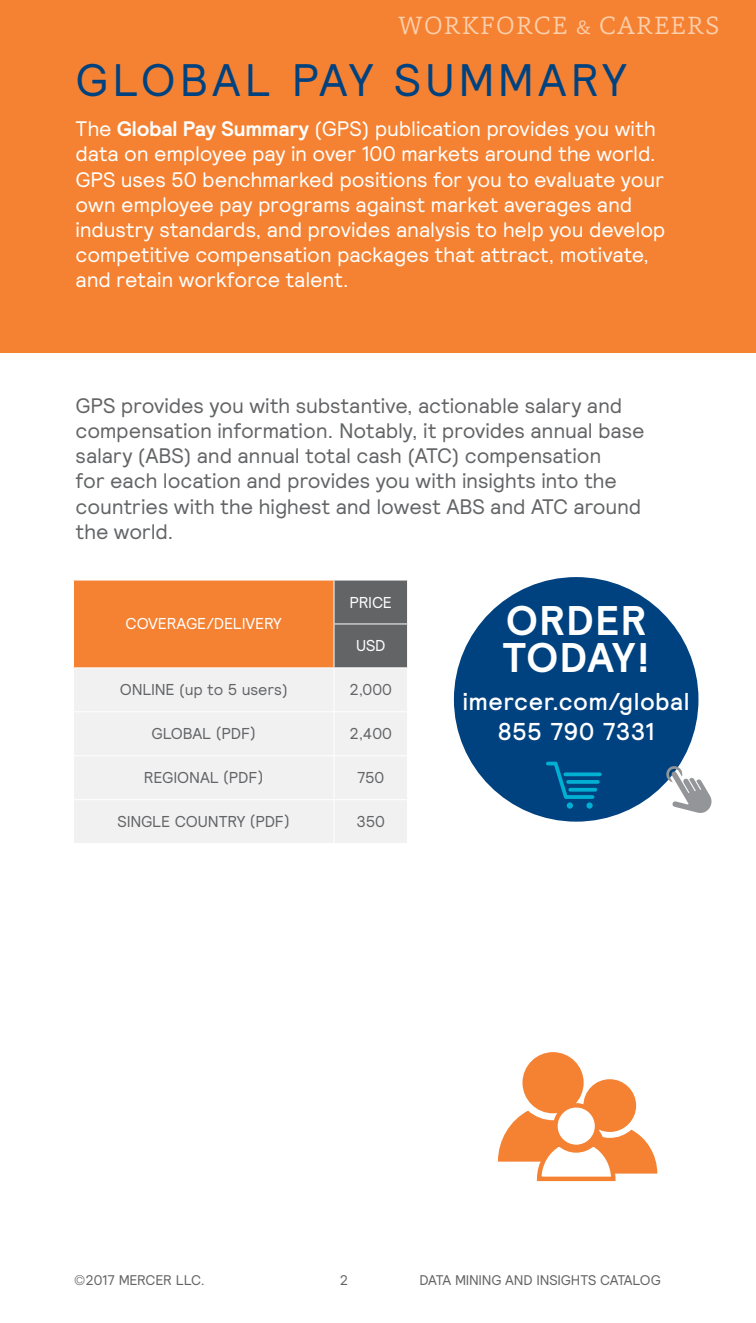
<style>
.page{position:relative;width:756px;height:1323px;background:#fff}
.page>*{position:absolute;margin:0;border:0;box-sizing:border-box;transform-origin:0 0}
.t1{font:45.5px "Relative";letter-spacing:.085em;color:#004280}
.t2{font:700 41.3px/37.1px "Relative";letter-spacing:.03em;color:#fff}
.t3{font:300 25.55px "Capita";letter-spacing:.055em;color:#fdcfac}
.t4{font:500 24.32px/29.8px "Relative";letter-spacing:.02em;color:#fff;text-align:center}
.t5{font:21px/25.2px "Relative";letter-spacing:-.01em;color:#fff}
.t6{font:21px/25.2px "Relative";letter-spacing:-.01em;color:#636466}
.t7{font:15.75px "Relative";letter-spacing:-.01em;color:#636466}
.t8{font:15.75px "Relative";letter-spacing:-.01em;color:#fff}
.t9{font:14px "Relative";letter-spacing:-.02em;color:#636466}
.s1{font-size:19.6px}
.s2{font-weight:700}
</style>
<div class="page">
<div style="left:522px;top:1052px;width:62px;height:61px;background:#f58232;border-radius:50%"></div>
<div style="left:583px;top:1079px;width:53px;height:53px;background:#f58232;border-radius:50%"></div>
<svg style="left:553px;top:1103px;width:46px;height:46px"></svg>
<svg style="left:498px;top:1111px;width:159px;height:71px"></svg>
<div style="left:0;top:0;width:756px;height:353px;background:#f58232"></div>
<div style="left:74px;top:580px;width:260px;height:88px;background:#f58232"></div>
<div style="left:335px;top:581px;width:72px;height:86px;background:#636466"></div>
<div style="left:74px;top:669px;width:333px;height:174px;background:#f1f1f2"></div>
<hr style="left:73px;top:580px;width:261px;height:1px;background:#fff">
<hr style="left:334px;top:624px;width:74px;height:1px;background:#fff">
<hr style="left:73px;top:667px;width:261px;height:1px;background:#fff">
<hr style="left:334px;top:668px;width:1px;height:43px;background:#fff">
<hr style="left:73px;top:711px;width:261px;height:1px;background:#fff">
<hr style="left:334px;top:711px;width:74px;height:1px;background:#fff">
<hr style="left:334px;top:712px;width:1px;height:43px;background:#fff">
<hr style="left:73px;top:755px;width:261px;height:1px;background:#fff">
<hr style="left:334px;top:755px;width:74px;height:1px;background:#fff">
<hr style="left:334px;top:756px;width:1px;height:43px;background:#fff">
<hr style="left:73px;top:799px;width:261px;height:1px;background:#fff">
<hr style="left:334px;top:799px;width:74px;height:1px;background:#fff">
<hr style="left:334px;top:800px;width:1px;height:43px;background:#fff">
<div style="left:454px;top:577px;width:244px;height:245px;background:#004280;border-radius:50%"></div>
<svg style="left:665px;top:765px;width:47px;height:48px"></svg>
<svg style="left:571px;top:772px;width:29px;height:4px"></svg>
<svg style="left:571px;top:780px;width:27px;height:4px"></svg>
<svg style="left:571px;top:788px;width:24px;height:4px"></svg>
<hr style="left:567px;top:795px;width:26px;height:4px;background:#00b0d3">
<svg style="left:548px;top:761px;width:23px;height:38px"></svg>
<svg style="left:586px;top:802px;width:7px;height:7px"></svg>
<div style="left:567px;top:802px;width:6px;height:7px;background:#00b0d3;border-radius:50%"></div>
<p class="t3" style="left:398px;top:9px;width:323px">WORKFORCE <span class="s1">&amp;</span> CAREERS</p>
<h1 class="t1" style="left:76px;top:51px;width:553px">GLOBAL PAY SUMMARY</h1>
<p class="t5" style="left:76px;top:116px;width:591px">The <span class="s2">Global Pay Summary</span> (GPS) publication provides you with data on employee pay in over 100 markets around the world.<br>GPS uses 50 benchmarked positions for you to evaluate your own employee pay programs against market averages and industry standards, and provides analysis to help you develop competitive compensation packages that attract, motivate, and retain workforce talent.</p>
<p class="t6" style="left:76px;top:392px;width:571px">GPS provides you with substantive, actionable salary and compensation information. Notably, it provides annual base salary (ABS) and annual total cash (ATC) compensation<br>for each location and provides you with insights into the countries with the highest and lowest ABS and ATC around the world.</p>
<p class="t8" style="left:126px;top:614px;width:158px">COVERAGE/DELIVERY</p>
<p class="t8" style="left:349px;top:592px;width:44px">PRICE</p>
<p class="t8" style="left:356px;top:636px;width:31px">USD</p>
<p class="t7" style="left:120px;top:680px;width:170px">ONLINE (up to 5 users)</p>
<p class="t7" style="left:350px;top:680px;width:44px">2,000</p>
<p class="t7" style="left:152px;top:724px;width:106px">GLOBAL (PDF)</p>
<p class="t7" style="left:350px;top:724px;width:44px">2,400</p>
<p class="t7" style="left:144px;top:768px;width:121px">REGIONAL (PDF)</p>
<p class="t7" style="left:357px;top:768px;width:29px">750</p>
<p class="t7" style="left:118px;top:811px;width:174px">SINGLE COUNTRY (PDF)</p>
<p class="t7" style="left:357px;top:811px;width:30px">350</p>
<h2 class="t2" style="left:503px;top:601px;width:149px">ORDER<br>TODAY!</h2>
<p class="t4" style="left:463px;top:686px;width:228px">imercer.com/global<br>855 790 7331</p>
<p class="t9" style="left:74px;top:1271px;width:132px">©2017 MERCER LLC.</p>
<p class="t9" style="left:340px;top:1271px;width:10px">2</p>
<p class="t9" style="left:420px;top:1271px;width:243px">DATA MINING AND INSIGHTS CATALOG</p>
</div>
